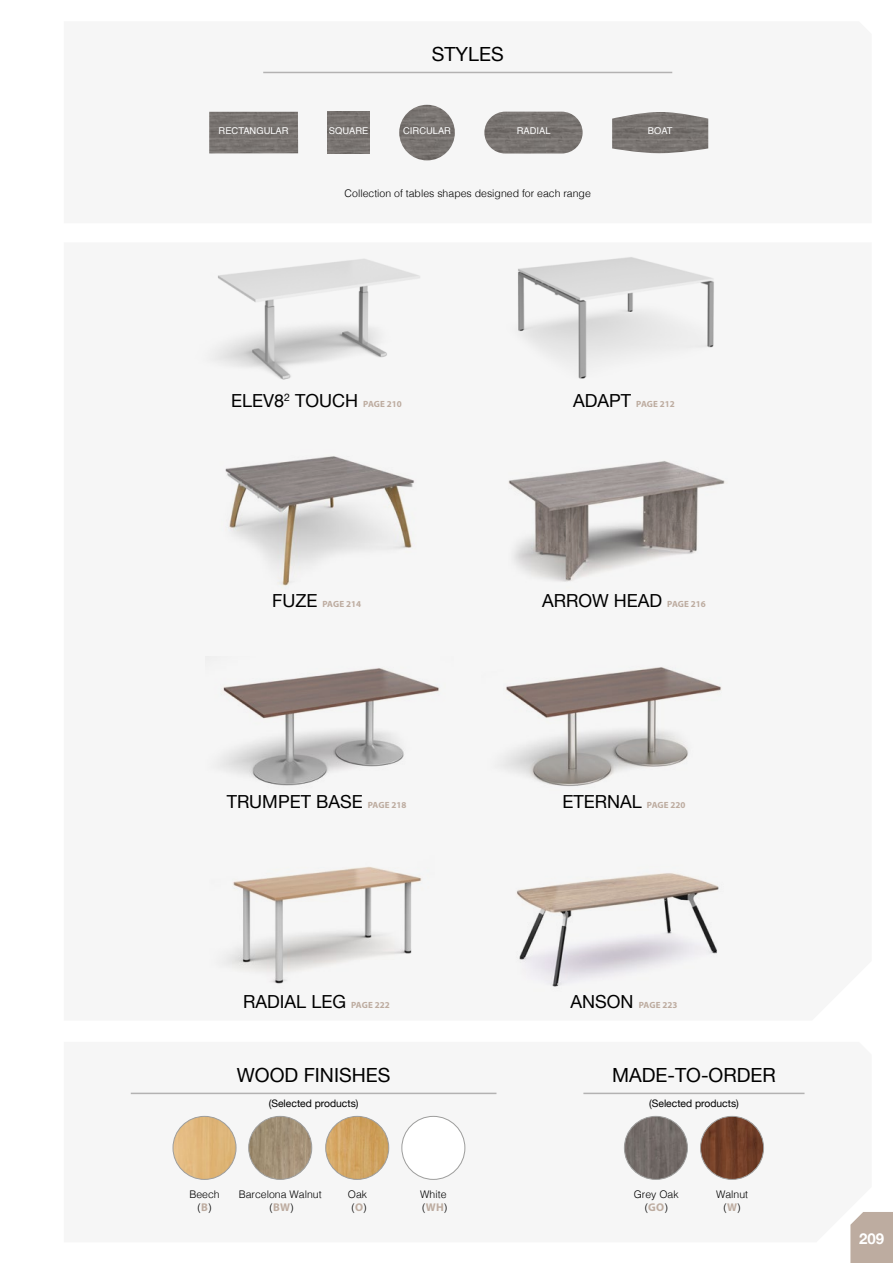
<style>
.page{position:relative;width:893px;height:1263px;background:#fff}
.page>*{position:absolute;margin:0;border:0;box-sizing:border-box;transform-origin:0 0}
.t1{font:19.5px "Helvetica Neue";color:#000}
.t2{font:18px "Helvetica Neue";color:#000}
.t3{font:700 15px "Helvetica Neue";color:#fff}
.t4{font:300 10.5px/13.5px "Helvetica";color:#000;text-align:center}
.t5{font:10.35px "Helvetica Neue";color:#000}
.t6{font:9.3px "Helvetica";color:#fff}
.t7{font:700 9px "Myriad Pro";color:#bdaca0}
.s1{font-family:"Myriad Pro";font-weight:700;font-size:9px;color:#bdaca0}
.s2{font-family:"Helvetica Neue";font-weight:400;font-size:18px;color:#000}
.s3{font-family:"Myriad Pro";font-weight:700;font-size:11.25px;color:#bdaca0}
</style>
<div class="page">
<div style="left:209px;top:71px;width:500px;height:90px;background:#f6f6f6"></div>
<hr style="left:263px;top:72px;width:409px;height:1px;background:#b3b2b2">
<img style="left:328px;top:112px;width:42px;height:42px">
<img style="left:209px;top:112px;width:89px;height:41px">
<img style="left:612px;top:112px;width:96px;height:41px">
<img style="left:399px;top:105px;width:56px;height:55px;border-radius:28px">
<img style="left:484px;top:112px;width:99px;height:42px;border-radius:21px">
<svg style="left:201px;top:256px;width:527px;height:736px;fill:#f6f6f6"></svg>
<div style="left:130px;top:1092px;width:675px;height:88px;background:#f6f6f6"></div>
<img style="left:326px;top:1116px;width:63px;height:63px;border-radius:32px">
<div style="left:325px;top:1116px;width:64px;height:64px;border:1px solid #9d9d9c;border-radius:50%"></div>
<div style="left:402px;top:1116px;width:63px;height:63px;background:#fff;border-radius:50%"></div>
<div style="left:401px;top:1116px;width:64px;height:64px;border:1px solid #9d9d9c;border-radius:50%"></div>
<img style="left:249px;top:1116px;width:63px;height:63px;border-radius:32px">
<div style="left:248px;top:1116px;width:64px;height:64px;border:1px solid #9d9d9c;border-radius:50%"></div>
<img style="left:173px;top:1116px;width:63px;height:63px;border-radius:32px">
<div style="left:173px;top:1116px;width:63px;height:64px;border:1px solid #9d9d9c;border-radius:50%"></div>
<hr style="left:131px;top:1093px;width:365px;height:1px;background:#b3b2b2">
<img style="left:700px;top:1116px;width:64px;height:63px;border-radius:32px">
<div style="left:700px;top:1116px;width:64px;height:64px;border:1px solid #9d9d9c;border-radius:50%"></div>
<img style="left:624px;top:1116px;width:63px;height:63px;border-radius:32px">
<div style="left:624px;top:1116px;width:64px;height:64px;border:1px solid #9d9d9c;border-radius:50%"></div>
<hr style="left:583px;top:1093px;width:221px;height:1px;background:#b3b2b2">
<div style="left:850px;top:1212px;width:43px;height:51px;background:#bdaca0"></div>
<h1 class="t1" style="left:432px;top:40px;width:73px">STYLES</h1>
<p class="t6" style="left:219px;top:124px;width:72px">RECTANGULAR</p>
<p class="t6" style="left:329px;top:124px;width:41px">SQUARE</p>
<p class="t6" style="left:403px;top:124px;width:49px">CIRCULAR</p>
<p class="t6" style="left:517px;top:124px;width:35px">RADIAL</p>
<p class="t6" style="left:648px;top:124px;width:26px">BOAT</p>
<p class="t4" style="left:345px;top:185px;width:248px">Collection of tables shapes designed for each range</p>
<h2 class="t2" style="left:231px;top:388px;width:172px">ELEV8<sup>2</sup> TOUCH <span class="s1">PAGE 210</span></h2>
<p class="t7" style="left:573px;top:398px;width:103px"><span class="s2">ADAPT</span> PAGE 212</p>
<p class="t7" style="left:272px;top:598px;width:91px"><span class="s2">FUZE</span> PAGE 214</p>
<h2 class="t2" style="left:542px;top:588px;width:165px">ARROW HEAD <span class="s1">PAGE 216</span></h2>
<h2 class="t2" style="left:227px;top:788px;width:181px">TRUMPET BASE <span class="s1">PAGE 218</span></h2>
<h2 class="t2" style="left:562px;top:788px;width:125px">ETERNAL <span class="s1">PAGE 220</span></h2>
<h2 class="t2" style="left:243px;top:989px;width:148px">RADIAL LEG <span class="s1">PAGE 222</span></h2>
<p class="t7" style="left:571px;top:999px;width:108px"><span class="s2">ANSON</span> PAGE 223</p>
<h1 class="t1" style="left:237px;top:1061px;width:155px">WOOD FINISHES</h1>
<p class="t5" style="left:269px;top:1096px;width:91px">(Selected products)</p>
<p class="t5" style="left:649px;top:1096px;width:91px">(Selected products)</p>
<h1 class="t1" style="left:612px;top:1061px;width:165px">MADE-TO-ORDER</h1>
<p class="t4" style="left:189px;top:1186px;width:32px">Beech (<span class="s3">B</span>)</p>
<p class="t4" style="left:239px;top:1186px;width:84px">Barcelona Walnut (<span class="s3">BW</span>)</p>
<p class="t4" style="left:348px;top:1186px;width:21px">Oak (<span class="s3">O</span>)</p>
<p class="t4" style="left:420px;top:1186px;width:29px;text-align:left">White (<span class="s3">WH</span>)</p>
<p class="t4" style="left:634px;top:1186px;width:46px">Grey Oak (<span class="s3">GO</span>)</p>
<p class="t4" style="left:716px;top:1186px;width:34px">Walnut (<span class="s3">W</span>)</p>
<h3 class="t3" style="left:859px;top:1226px;width:27px">209</h3>
</div>
